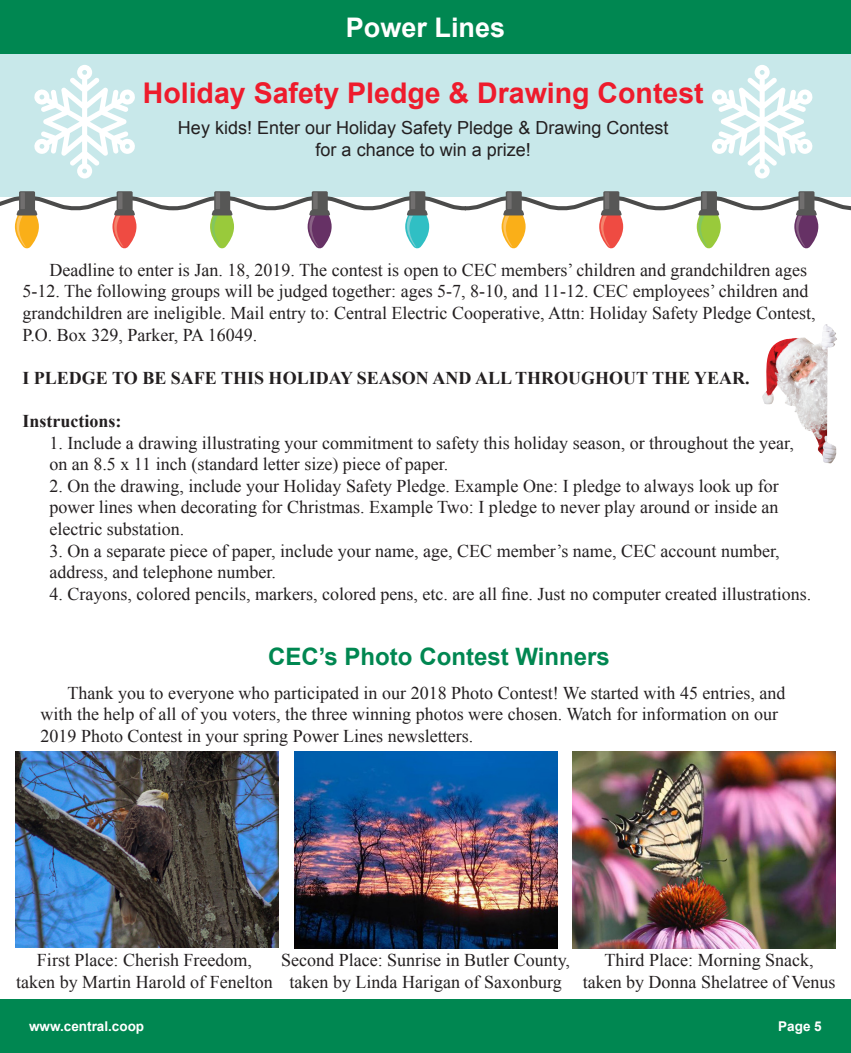
<style>
.page{position:relative;width:851px;height:1053px;background:#fff}
.page>*{position:absolute;margin:0;border:0;box-sizing:border-box;transform-origin:0 0}
.t1{font:700 28.5px "Arial";color:#ee1b2c}
.t2{font:700 27px "Arial";color:#fff}
.t3{font:700 24px "Arial";color:#008751}
.t4{font:18px/21.6px "Times New Roman";color:#231f20}
.t5{font:18px "Arial";color:#231f20}
.t6{font:700 18px "Times New Roman";color:#231f20}
.t7{font:700 13.5px "Arial";color:#fff}
</style>
<div class="page">
<div style="left:0;top:22px;width:850px;height:175px;background:#c8e8ea"></div>
<svg style="left:712px;top:65px;width:101px;height:114px"></svg>
<svg style="left:34px;top:65px;width:101px;height:114px"></svg>
<svg style="left:0;top:191px;width:850px;height:58px"></svg>
<div style="left:799px;top:192px;width:5px;height:17px;background:#716f6f"></div>
<div style="left:0;top:999px;width:850px;height:54px;background:#008751"></div>
<div style="left:0;top:0;width:850px;height:54px;background:#008751"></div>
<img style="left:762px;top:324px;width:75px;height:139px">
<img style="left:573px;top:751px;width:262px;height:198px">
<img style="left:15px;top:752px;width:263px;height:196px">
<img style="left:294px;top:752px;width:263px;height:197px">
<p class="t2" style="left:346px;top:9px;width:161px">Power Lines</p>
<p class="t1" style="left:143px;top:74px;width:562px">Holiday Safety Pledge &amp; Drawing Contest</p>
<p class="t5" style="left:178px;top:116px;width:492px">Hey kids! Enter our Holiday Safety Pledge &amp; Drawing Contest</p>
<p class="t5" style="left:315px;top:138px;width:217px">for a chance to win a prize!</p>
<p class="t4" style="left:22px;top:259px;width:794px;text-indent:27px">Deadline to enter is Jan. 18, 2019. The contest is open to CEC members’ children and grandchildren ages 5-12. The following groups will be judged together: ages 5-7, 8-10, and 11-12. CEC employees’ children and grandchildren are ineligible. Mail entry to: Central Electric Cooperative, Attn: Holiday Safety Pledge Contest, P.O. Box 329, Parker, PA 16049.</p>
<p class="t6" style="left:22px;top:365px;width:728px">I PLEDGE TO BE SAFE THIS HOLIDAY SEASON AND ALL THROUGHOUT THE YEAR.</p>
<p class="t6" style="left:22px;top:408px;width:101px">Instructions:</p>
<p class="t4" style="left:49px;top:431px;width:746px">1. Include a drawing illustrating your commitment to safety this holiday season, or throughout the year,</p>
<p class="t4" style="left:49px;top:453px;width:400px">on an 8.5 x 11 inch (standard letter size) piece of paper.</p>
<p class="t4" style="left:49px;top:475px;width:730px">2. On the drawing, include your Holiday Safety Pledge. Example One: I pledge to always look up for</p>
<p class="t4" style="left:49px;top:496px;width:730px">power lines when decorating for Christmas. Example Two: I pledge to never play around or inside an</p>
<p class="t4" style="left:49px;top:518px;width:136px">electric substation.</p>
<p class="t4" style="left:49px;top:539px;width:731px">3. On a separate piece of paper, include your name, age, CEC member’s name, CEC account number,</p>
<p class="t4" style="left:49px;top:561px;width:228px">address, and telephone number.</p>
<p class="t4" style="left:49px;top:583px;width:763px">4. Crayons, colored pencils, markers, colored pens, etc. are all fine. Just no computer created illustrations.</p>
<p class="t3" style="left:268px;top:641px;width:343px">CEC’s Photo Contest Winners</p>
<p class="t4" style="left:40px;top:682px;width:746px;text-indent:27px">Thank you to everyone who participated in our 2018 Photo Contest! We started with 45 entries, and with the help of all of you voters, the three winning photos were chosen. Watch for information on our<br>2019 Photo Contest in your spring Power Lines newsletters.</p>
<p class="t4" style="left:37px;top:949px;width:216px">First Place: Cherish Freedom,</p>
<p class="t4" style="left:16px;top:971px;width:258px">taken by Martin Harold of Fenelton</p>
<p class="t4" style="left:281px;top:949px;width:290px;text-align:center">Second Place: Sunrise in Butler County, taken by Linda Harigan of Saxonburg</p>
<p class="t4" style="left:604px;top:949px;width:210px">Third Place: Morning Snack,</p>
<p class="t4" style="left:582px;top:971px;width:254px">taken by Donna Shelatree of Venus</p>
<p class="t7" style="left:29px;top:1017px;width:117px">www.central.coop</p>
<p class="t7" style="left:778px;top:1017px;width:45px">Page 5</p>
</div>
